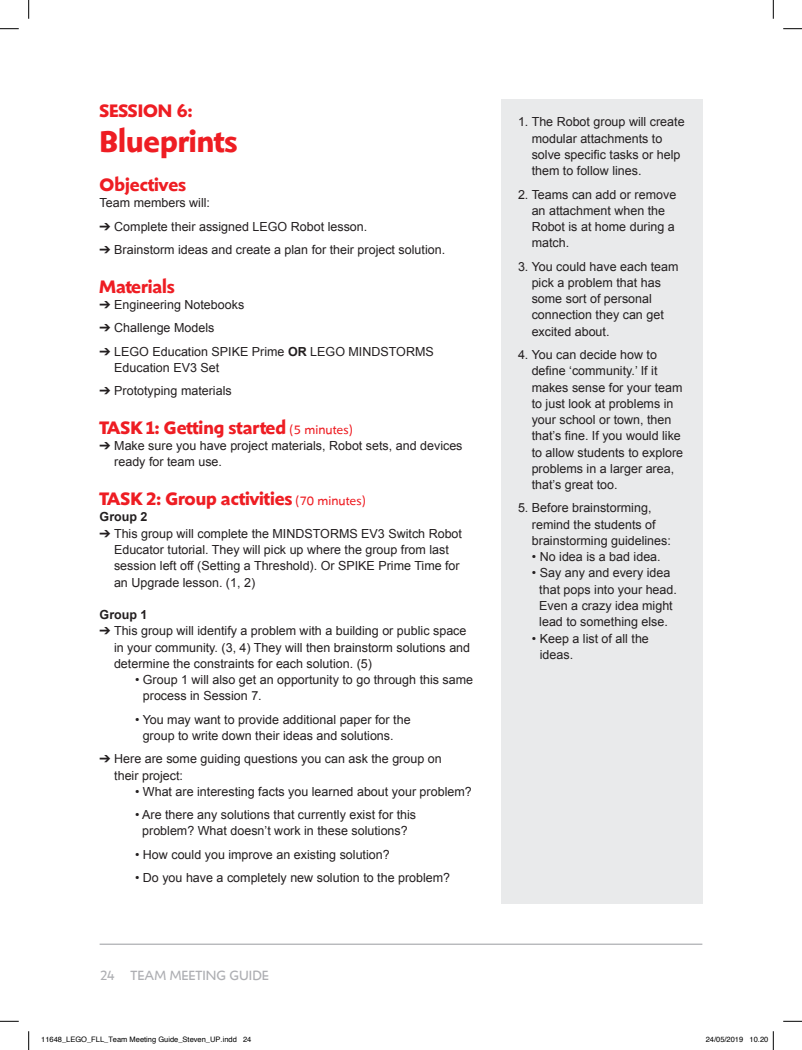
<style>
.page{position:relative;width:802px;height:1050px;background:#fff}
.page>*{position:absolute;margin:0;border:0;box-sizing:border-box;transform-origin:0 0}
.t1{font:700 31.25px "Shinn RR";color:#ee1d23}
.t2{font:700 18.75px "Shinn RR";color:#ee1d23}
.t3{font:13.75px "Shinn";color:#aeafb3}
.t4{font:12.5px/16.2px "Arial";color:#231f20}
.t5{font:700 12.5px "Arial";color:#231f20}
.t6{font:7.5px "Helvetica";color:#000}
.s1{font-weight:700}
.s2{font-family:"Shinn";font-weight:400;font-size:12.5px}
</style>
<div class="page">
<hr style="left:100px;top:943px;width:602px;height:1px;background:#aeafb3">
<div style="left:501px;top:100px;width:201px;height:804px;background:#e9eaeb"></div>
<svg style="left:0;top:28px;width:19px;height:1px"></svg>
<svg style="left:783px;top:28px;width:18px;height:1px"></svg>
<svg style="left:0;top:1020px;width:19px;height:2px"></svg>
<svg style="left:783px;top:1020px;width:18px;height:2px"></svg>
<svg style="left:28px;top:0;width:1px;height:19px"></svg>
<svg style="left:28px;top:1031px;width:1px;height:18px"></svg>
<svg style="left:772px;top:0;width:2px;height:19px"></svg>
<svg style="left:772px;top:1031px;width:2px;height:18px"></svg>
<h2 class="t2" style="left:100px;top:100px;width:94px">SESSION 6:</h2>
<h1 class="t1" style="left:100px;top:123px;width:139px">Blueprints</h1>
<h2 class="t2" style="left:100px;top:173px;width:88px">Objectives</h2>
<p class="t4" style="left:100px;top:195px;width:112px">Team members will:</p>
<p class="t4" style="left:100px;top:218px;width:269px">➔ Complete their assigned LEGO Robot lesson.</p>
<p class="t4" style="left:100px;top:241px;width:347px">➔ Brainstorm ideas and create a plan for their project solution.</p>
<h2 class="t2" style="left:100px;top:275px;width:76px">Materials</h2>
<p class="t4" style="left:100px;top:296px;width:146px">➔ Engineering Notebooks</p>
<p class="t4" style="left:100px;top:320px;width:116px">➔ Challenge Models</p>
<p class="t4" style="left:114px;top:343px;width:321px;text-indent:-15px">➔ LEGO Education SPIKE Prime <span class="s1">OR</span> LEGO MINDSTORMS<br>Education EV3 Set</p>
<p class="t4" style="left:100px;top:383px;width:134px">➔ Prototyping materials</p>
<h2 class="t2" style="left:100px;top:416px;width:254px">TASK 1: Getting started <span class="s2">(5 minutes)</span></h2>
<p class="t4" style="left:114px;top:438px;width:350px;text-indent:-15px">➔ Make sure you have project materials, Robot sets, and devices ready for team use.</p>
<h2 class="t2" style="left:100px;top:487px;width:267px">TASK 2: Group activities <span class="s2">(70 minutes)</span></h2>
<p class="t5" style="left:100px;top:509px;width:49px">Group 2</p>
<p class="t4" style="left:114px;top:525px;width:349px;text-indent:-14px">➔ This group will complete the MINDSTORMS EV3 Switch Robot Educator tutorial. They will pick up where the group from last session left off (Setting a Threshold). Or SPIKE Prime Time for an Upgrade lesson. (1, 2)</p>
<p class="t5" style="left:100px;top:606px;width:49px">Group 1</p>
<p class="t4" style="left:114px;top:623px;width:357px;text-indent:-14px">➔ This group will identify a problem with a building or public space in your community. (3, 4) They will then brainstorm solutions and determine the constraints for each solution. (5)</p>
<p class="t4" style="left:143px;top:671px;width:332px;text-indent:-8px">• Group 1 will also get an opportunity to go through this same process in Session 7.</p>
<p class="t4" style="left:143px;top:711px;width:269px;text-indent:-8px">• You may want to provide additional paper for the group to write down their ideas and solutions.</p>
<p class="t4" style="left:114px;top:751px;width:329px;text-indent:-15px">➔ Here are some guiding questions you can ask the group on their project:</p>
<p class="t4" style="left:135px;top:783px;width:338px">• What are interesting facts you learned about your problem?</p>
<p class="t4" style="left:135px;top:806px;width:282px;text-align:center">• Are there any solutions that currently exist for this problem? What doesn’t work in these solutions?</p>
<p class="t4" style="left:135px;top:846px;width:256px">• How could you improve an existing solution?</p>
<p class="t4" style="left:135px;top:869px;width:316px">• Do you have a completely new solution to the problem?</p>
<p class="t3" style="left:100px;top:966px;width:171px">24 TEAM MEETING GUIDE</p>
<p class="t4" style="left:531px;top:114px;width:154px;text-indent:-14px">1. The Robot group will create modular attachments to solve specific tasks or help them to follow lines.</p>
<p class="t4" style="left:531px;top:186px;width:146px;text-indent:-14px">2. Teams can add or remove an attachment when the<br>Robot is at home during a match.</p>
<p class="t4" style="left:531px;top:258px;width:148px;text-indent:-14px">3. You could have each team pick a problem that has some sort of personal connection they can get excited about.</p>
<p class="t4" style="left:531px;top:346px;width:153px;text-indent:-14px">4. You can decide how to define ‘community.’ If it makes sense for your team to just look at problems in your school or town, then that’s fine. If you would like to allow students to explore problems in a larger area, that’s great too.</p>
<p class="t4" style="left:532px;top:500px;width:140px;text-indent:-14px">5. Before brainstorming, remind the students of brainstorming guidelines:</p>
<p class="t4" style="left:532px;top:549px;width:130px">• No idea is a bad idea.</p>
<p class="t4" style="left:532px;top:565px;width:146px;text-align:center">• Say any and every idea that pops into your head.<br>Even a crazy idea might lead to something else.</p>
<p class="t4" style="left:539px;top:630px;width:111px;text-indent:-8px">• Keep a list of all the ideas.</p>
<p class="t6" style="left:41px;top:1034px;width:212px">11648_LEGO_FLL_Team Meeting Guide_Steven_UP.indd 24</p>
<p class="t6" style="left:705px;top:1034px;width:64px">24/05/2019 10.20</p>
</div>
